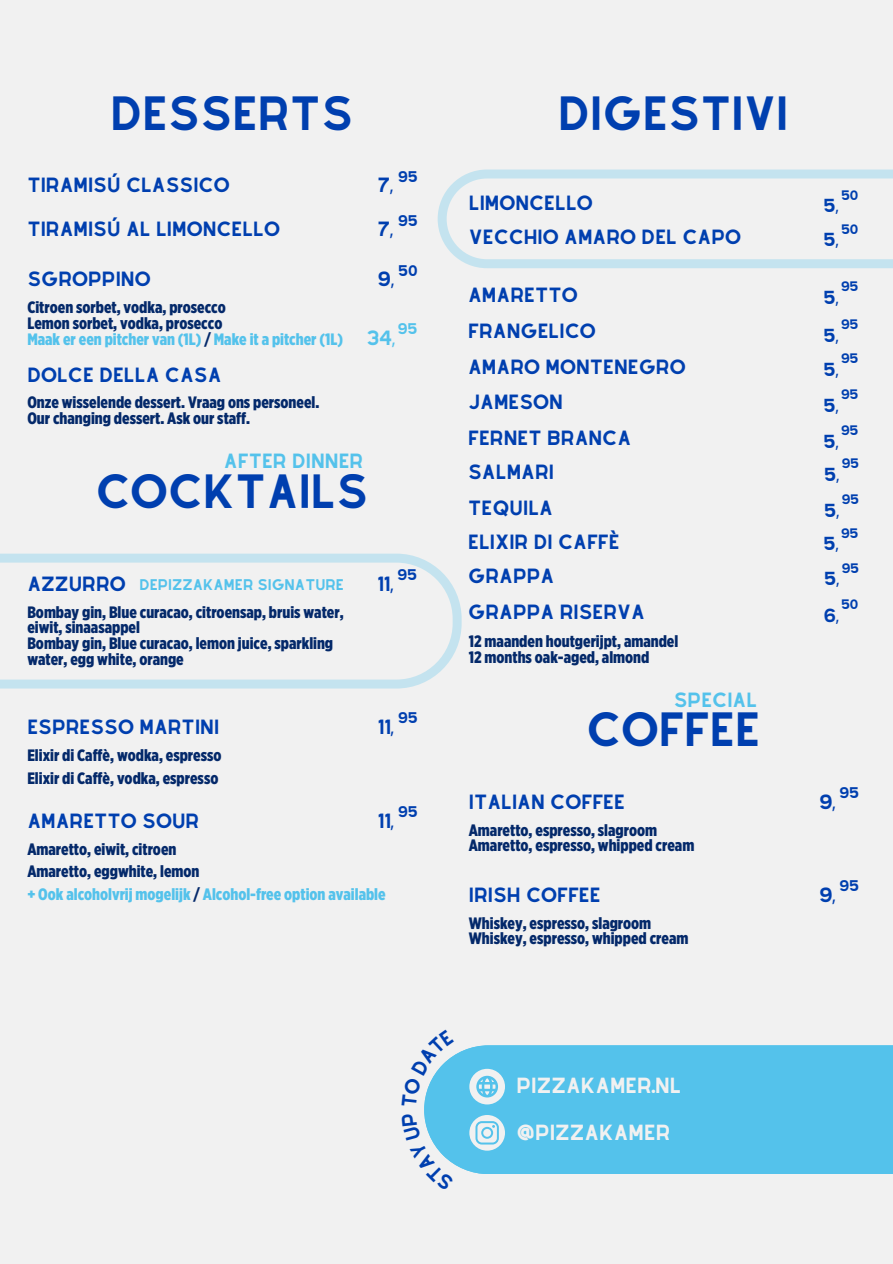
<style>
.page{position:relative;width:893px;height:1264px;background:#fff}
.page>*{position:absolute;margin:0;border:0;box-sizing:border-box;transform-origin:0 0}
.t1{font:42px "Alyssum Sans";color:#003faf}
.t2{font:19.2px "Alyssum Sans";color:#f1f1f1}
.t3{font:18px "Alyssum Sans";color:#003faf}
.t4{font:18px "Alyssum Sans";color:#54c2eb}
.t5{font:900 16.5px "Gotham X Narrow";color:#04296a}
.t6{font:900 16.5px "Gotham X Narrow";color:#54c2eb}
.t7{font:16.5px "Alyssum Sans";color:#003faf}
.t8{font:13.5px "Alyssum Sans";color:#54c2eb}
.t9{font:13.5px "Alyssum Sans";color:#003faf}
.t10{font:12px "Alyssum Sans";color:#003faf}
.s1{color:#04296a}
</style>
<div class="page">
<div style="left:0;top:0;width:892px;height:1263px;background:#f1f1f1"></div>
<div style="left:424px;top:1045px;width:468px;height:128px;background:#54c2eb"></div>
<svg style="left:469px;top:1068px;width:36px;height:36px"></svg>
<svg style="left:469px;top:1114px;width:36px;height:36px"></svg>
<svg style="left:0;top:553px;width:461px;height:135px"></svg>
<svg style="left:438px;top:169px;width:454px;height:99px"></svg>
<svg style="left:424px;top:1113px;width:30px;height:60px"></svg>
<svg style="left:424px;top:1045px;width:30px;height:61px"></svg>
<p class="t1" style="left:110px;top:88px;width:244px">DESSERTS</p>
<p class="t3" style="left:27px;top:174px;width:204px">TIRAMISÚ CLASSICO</p>
<p class="t3" style="left:27px;top:218px;width:254px">TIRAMISÚ AL LIMONCELLO</p>
<p class="t9" style="left:398px;top:168px;width:21px">95</p>
<p class="t3" style="left:378px;top:174px;width:16px">7,</p>
<p class="t9" style="left:398px;top:212px;width:21px">95</p>
<p class="t3" style="left:378px;top:218px;width:16px">7,</p>
<p class="t9" style="left:398px;top:262px;width:21px">50</p>
<p class="t3" style="left:27px;top:268px;width:125px">SGROPPINO</p>
<p class="t5" style="left:27px;top:300px;width:200px">Citroen sorbet, vodka, prosecco</p>
<p class="t5" style="left:27px;top:315px;width:196px">Lemon sorbet, vodka, prosecco</p>
<p class="t6" style="left:27px;top:331px;width:317px">Maak er een pitcher van (1L) <span class="s1">/</span> Make it a pitcher (1L)</p>
<p class="t4" style="left:366px;top:326px;width:30px">34,</p>
<p class="t3" style="left:378px;top:268px;width:17px">9,</p>
<p class="t8" style="left:398px;top:320px;width:21px">95</p>
<p class="t3" style="left:27px;top:363px;width:196px">DOLCE DELLA CASA</p>
<p class="t5" style="left:27px;top:395px;width:293px">Onze wisselende dessert. Vraag ons personeel.</p>
<p class="t5" style="left:27px;top:411px;width:224px">Our changing dessert. Ask our staff.</p>
<p class="t4" style="left:224px;top:449px;width:141px">AFTER DINNER</p>
<p class="t1" style="left:95px;top:465px;width:274px">COCKTAILS</p>
<p class="t3" style="left:27px;top:573px;width:100px">AZZURRO</p>
<p class="t8" style="left:139px;top:576px;width:206px">DEPIZZAKAMER SIGNATURE</p>
<p class="t5" style="left:27px;top:604px;width:318px">Bombay gin, Blue curacao, citroensap, bruis water,</p>
<p class="t5" style="left:27px;top:620px;width:114px">eiwit, sinaasappel</p>
<p class="t5" style="left:27px;top:636px;width:307px">Bombay gin, Blue curacao, lemon juice, sparkling</p>
<p class="t5" style="left:27px;top:651px;width:158px">water, egg white, orange</p>
<p class="t3" style="left:27px;top:716px;width:193px">ESPRESSO MARTINI</p>
<p class="t5" style="left:27px;top:748px;width:196px">Elixir di Caffè, wodka, espresso</p>
<p class="t5" style="left:27px;top:770px;width:192px">Elixir di Caffè, vodka, espresso</p>
<p class="t9" style="left:397px;top:566px;width:21px">95</p>
<p class="t3" style="left:377px;top:573px;width:17px">11,</p>
<p class="t9" style="left:398px;top:709px;width:21px">95</p>
<p class="t3" style="left:378px;top:716px;width:17px">11,</p>
<p class="t9" style="left:398px;top:803px;width:21px">95</p>
<p class="t3" style="left:27px;top:809px;width:173px">AMARETTO SOUR</p>
<p class="t5" style="left:27px;top:841px;width:150px">Amaretto, eiwit, citroen</p>
<p class="t5" style="left:27px;top:864px;width:173px">Amaretto, eggwhite, lemon</p>
<p class="t6" style="left:27px;top:886px;width:360px">+ Ook alcoholvrij mogelijk <span class="s1">/</span> Alcohol-free option available</p>
<p class="t3" style="left:378px;top:809px;width:17px">11,</p>
<p class="t1" style="left:558px;top:88px;width:232px">DIGESTIVI</p>
<p class="t3" style="left:469px;top:192px;width:126px">LIMONCELLO</p>
<p class="t3" style="left:469px;top:226px;width:274px">VECCHIO AMARO DEL CAPO</p>
<p class="t3" style="left:468px;top:283px;width:111px">AMARETTO</p>
<p class="t3" style="left:468px;top:319px;width:129px">FRANGELICO</p>
<p class="t3" style="left:468px;top:355px;width:219px">AMARO MONTENEGRO</p>
<p class="t3" style="left:468px;top:391px;width:96px">JAMESON</p>
<p class="t3" style="left:468px;top:427px;width:164px">FERNET BRANCA</p>
<p class="t10" style="left:841px;top:188px;width:19px">50</p>
<p class="t7" style="left:823px;top:196px;width:16px">5,</p>
<p class="t10" style="left:841px;top:221px;width:19px">50</p>
<p class="t7" style="left:823px;top:229px;width:16px">5,</p>
<p class="t10" style="left:841px;top:279px;width:19px">95</p>
<p class="t7" style="left:823px;top:287px;width:16px">5,</p>
<p class="t10" style="left:841px;top:317px;width:19px">95</p>
<p class="t7" style="left:823px;top:325px;width:16px">5,</p>
<p class="t10" style="left:841px;top:351px;width:19px">95</p>
<p class="t7" style="left:823px;top:359px;width:16px">5,</p>
<p class="t10" style="left:841px;top:387px;width:19px">95</p>
<p class="t7" style="left:823px;top:395px;width:16px">5,</p>
<p class="t10" style="left:841px;top:423px;width:19px">95</p>
<p class="t7" style="left:823px;top:431px;width:16px">5,</p>
<p class="t10" style="left:841px;top:456px;width:19px">95</p>
<p class="t3" style="left:468px;top:460px;width:87px">SALMARI</p>
<p class="t7" style="left:824px;top:464px;width:16px">5,</p>
<p class="t10" style="left:841px;top:492px;width:19px">95</p>
<p class="t3" style="left:468px;top:496px;width:86px">TEQUILA</p>
<p class="t7" style="left:824px;top:500px;width:16px">5,</p>
<p class="t10" style="left:841px;top:526px;width:19px">95</p>
<p class="t3" style="left:468px;top:531px;width:153px">ELIXIR DI CAFFÈ</p>
<p class="t7" style="left:823px;top:534px;width:16px">5,</p>
<p class="t3" style="left:468px;top:565px;width:88px">GRAPPA</p>
<p class="t10" style="left:841px;top:560px;width:19px">95</p>
<p class="t7" style="left:824px;top:568px;width:16px">5,</p>
<p class="t10" style="left:841px;top:597px;width:19px">50</p>
<p class="t3" style="left:468px;top:601px;width:178px">GRAPPA RISERVA</p>
<p class="t7" style="left:823px;top:605px;width:16px">6,</p>
<p class="t5" style="left:469px;top:633px;width:211px">12 maanden houtgerijpt, amandel</p>
<p class="t5" style="left:469px;top:649px;width:182px">12 months oak-aged, almond</p>
<p class="t4" style="left:673px;top:688px;width:85px">SPECIAL</p>
<p class="t1" style="left:586px;top:704px;width:176px">COFFEE</p>
<p class="t3" style="left:469px;top:790px;width:158px">ITALIAN COFFEE</p>
<p class="t5" style="left:469px;top:822px;width:190px">Amaretto, espresso, slagroom</p>
<p class="t5" style="left:469px;top:838px;width:227px">Amaretto, espresso, whipped cream</p>
<p class="t3" style="left:469px;top:883px;width:133px">IRISH COFFEE</p>
<p class="t5" style="left:469px;top:915px;width:184px">Whiskey, espresso, slagroom</p>
<p class="t5" style="left:469px;top:931px;width:221px">Whiskey, espresso, whipped cream</p>
<p class="t9" style="left:839px;top:784px;width:21px">95</p>
<p class="t3" style="left:819px;top:790px;width:17px">9,</p>
<p class="t9" style="left:839px;top:877px;width:21px">95</p>
<p class="t3" style="left:819px;top:883px;width:17px">9,</p>
<p class="t2" style="left:516px;top:1074px;width:166px">PIZZAKAMER.NL</p>
<p class="t2" style="left:516px;top:1120px;width:155px">@PIZZAKAMER</p>
</div>
